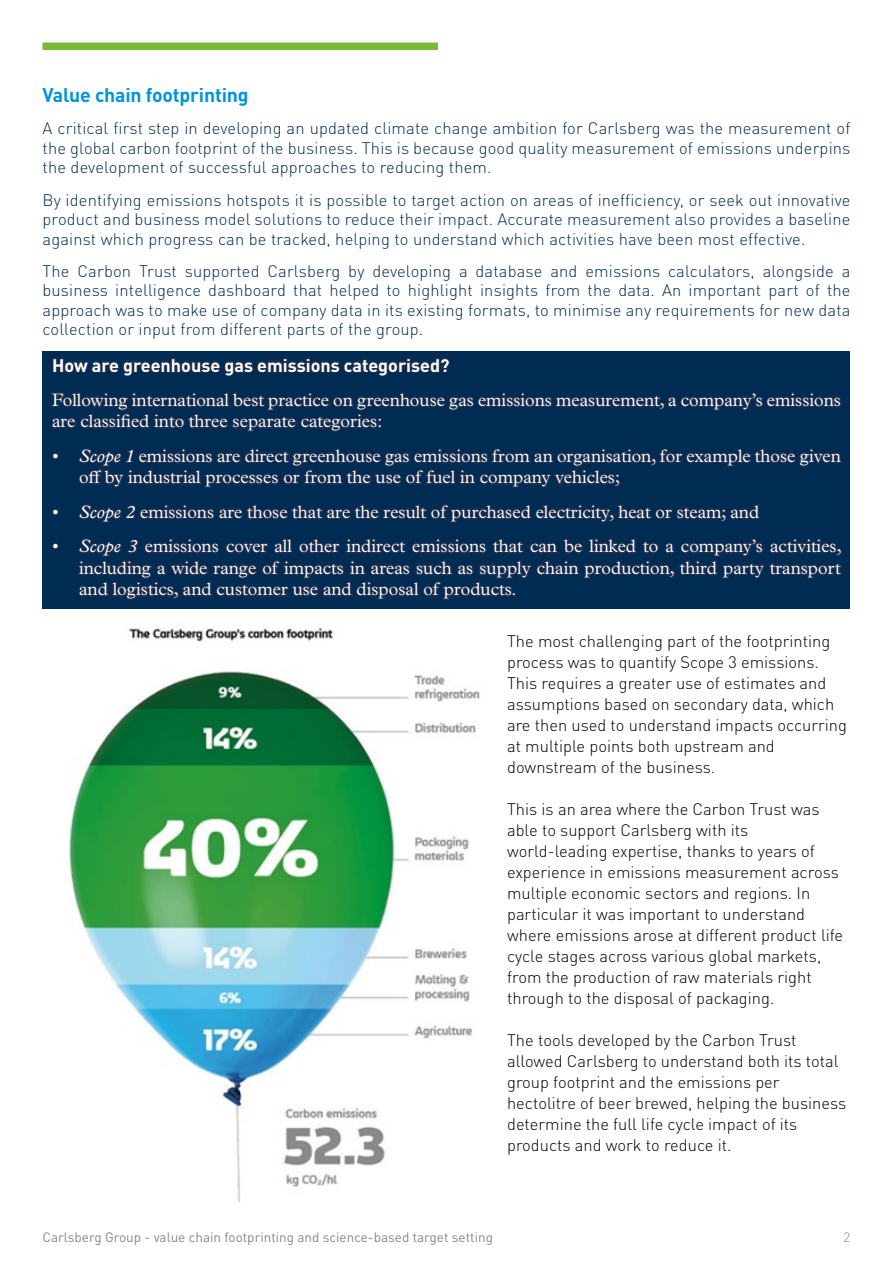
<style>
.page{position:relative;width:893px;height:1263px;background:#fff}
.page>*{position:absolute;margin:0;border:0;box-sizing:border-box;transform-origin:0 0}
.t1{font:700 19.5px "DINOT";letter-spacing:-.01em;color:#0095d6}
.t2{font:300 18px/21.6px "Plantin MT Std";color:#fff}
.t3{font:700 18px "DINOT";color:#fff}
.t4{font:300 16.5px/19.5px "DINOT";letter-spacing:.01em;color:#002b53;text-align:justify}
.t5{font:300 16.5px/21px "DINOT";color:#000}
.t6{font:13.5px "DINOT";color:#878787}
.t7{font:300 13.5px "DINOT";color:#878787}
.s1{font-weight:400;font-style:italic}
</style>
<div class="page">
<div style="left:43px;top:43px;width:395px;height:7px;background:#76bb38"></div>
<div style="left:43px;top:351px;width:807px;height:258px;background:#002b53"></div>
<svg style="left:52px;top:357px;width:398px;height:20px"></svg>
<svg style="left:51px;top:391px;width:791px;height:42px"></svg>
<div style="left:52px;top:452px;width:7px;height:8px;border:3px solid #1a2e4f;border-radius:50%"></div>
<svg style="left:78px;top:447px;width:764px;height:41px"></svg>
<div style="left:52px;top:508px;width:7px;height:8px;border:3px solid #1a2e4f;border-radius:50%"></div>
<svg style="left:78px;top:503px;width:683px;height:20px"></svg>
<div style="left:52px;top:542px;width:7px;height:8px;border:3px solid #1a2e4f;border-radius:50%"></div>
<svg style="left:78px;top:538px;width:765px;height:62px"></svg>
<img style="left:69px;top:627px;width:411px;height:574px">
<p class="t1" style="left:43px;top:82px;width:208px">Value chain footprinting</p>
<p class="t4" style="left:43px;top:118px;width:809px">A critical first step in developing an updated climate change ambition for Carlsberg was the measurement of the global carbon footprint of the business. This is because good quality measurement of emissions underpins the development of successful approaches to reducing them.</p>
<p class="t4" style="left:43px;top:190px;width:809px">By identifying emissions hotspots it is possible to target action on areas of inefficiency, or seek out innovative product and business model solutions to reduce their impact. Accurate measurement also provides a baseline against which progress can be tracked, helping to understand which activities have been most effective.</p>
<p class="t4" style="left:43px;top:261px;width:809px">The Carbon Trust supported Carlsberg by developing a database and emissions calculators, alongside a business intelligence dashboard that helped to highlight insights from the data. An important part of the approach was to make use of company data in its existing formats, to minimise any requirements for new data collection or input from different parts of the group.</p>
<p class="t3" style="left:52px;top:353px;width:399px">How are greenhouse gas emissions categorised?</p>
<p class="t2" style="left:52px;top:389px;width:790px">Following international best practice on greenhouse gas emissions measurement, a company’s emissions are classified into three separate categories:</p>
<p class="t2" style="left:79px;top:445px;width:763px;text-indent:-27px"><span class="s1">• Scope 1</span> emissions are direct greenhouse gas emissions from an organisation, for example those given off by industrial processes or from the use of fuel in company vehicles;</p>
<p class="t2" style="left:52px;top:501px;width:709px"><span class="s1">• Scope 2</span> emissions are those that are the result of purchased electricity, heat or steam; and</p>
<p class="t2" style="left:79px;top:535px;width:764px;text-align:justify;text-indent:-27px"><span class="s1">• Scope 3</span> emissions cover all other indirect emissions that can be linked to a company’s activities, including a wide range of impacts in areas such as supply chain production, third party transport and logistics, and customer use and disposal of products.</p>
<p class="t5" style="left:507px;top:631px;width:341px">The most challenging part of the footprinting process was to quantify Scope 3 emissions.<br>This requires a greater use of estimates and assumptions based on secondary data, which are then used to understand impacts occurring at multiple points both upstream and downstream of the business.</p>
<p class="t5" style="left:507px;top:799px;width:338px">This is an area where the Carbon Trust was able to support Carlsberg with its world-leading expertise, thanks to years of experience in emissions measurement across multiple economic sectors and regions. In particular it was important to understand where emissions arose at different product life cycle stages across various global markets, from the production of raw materials right through to the disposal of packaging.</p>
<p class="t5" style="left:507px;top:1030px;width:341px">The tools developed by the Carbon Trust allowed Carlsberg to understand both its total group footprint and the emissions per hectolitre of beer brewed, helping the business determine the full life cycle impact of its products and work to reduce it.</p>
<p class="t6" style="left:43px;top:1229px;width:452px">Carlsberg Group - value chain footprinting and science-based target setting</p>
<p class="t7" style="left:843px;top:1229px;width:8px">2</p>
</div>
